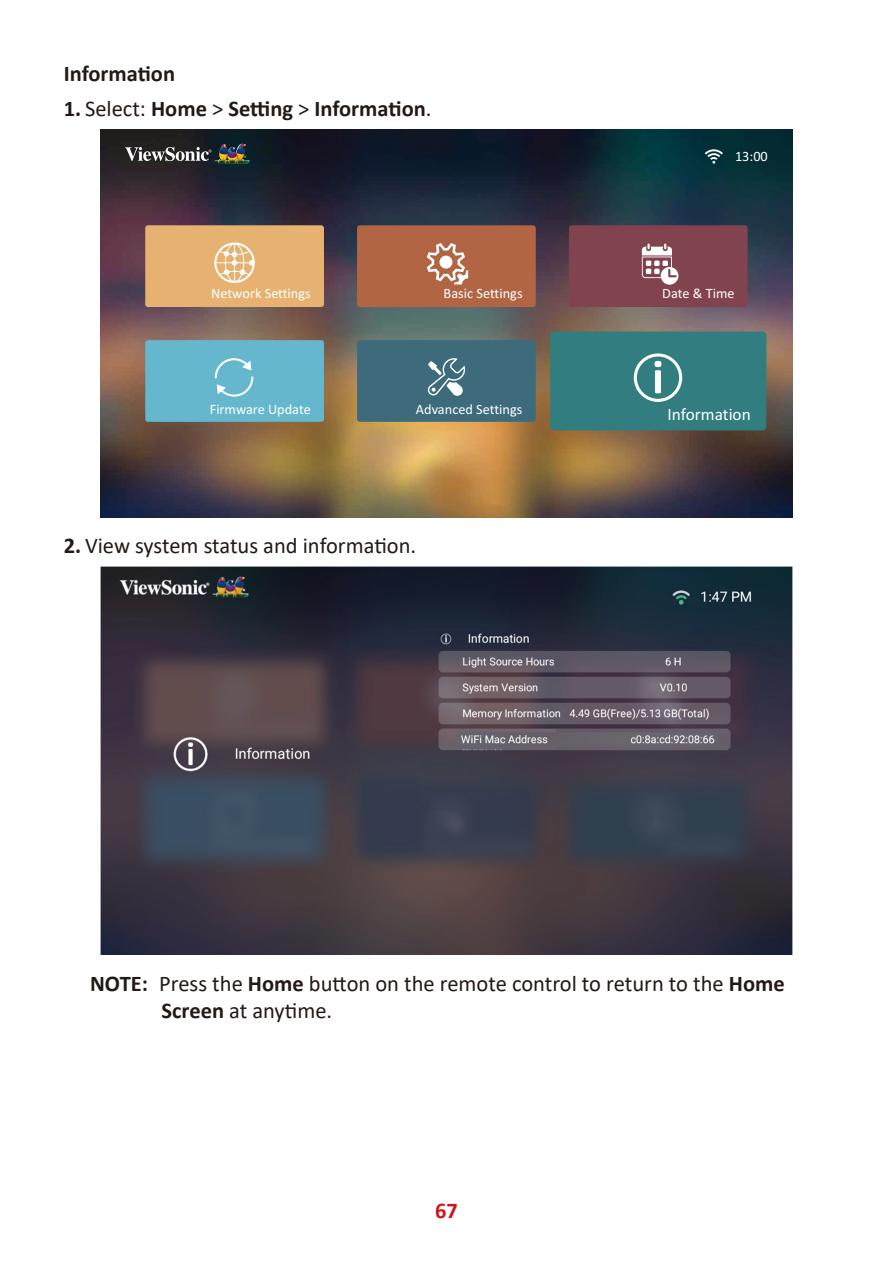
<style>
.page{position:relative;width:893px;height:1263px;background:#fff}
.page>*{position:absolute;margin:0;border:0;box-sizing:border-box;transform-origin:0 0}
.Note{font:22.5px/27px "Calibri";color:#231916}
.Heading_4{font:700 22.5px "Calibri";color:#231916}
.t1{font:700 22.5px "Calibri";color:#d1131c}
.t2{font:17.25px "Calibri";letter-spacing:-.005em;color:#fff}
.t3{font:14.25px "Calibri";color:#fff}
.s1{font-weight:400}
.s2{font-weight:700}
</style>
<div class="page">
<img style="left:101px;top:129px;width:691px;height:389px">
<svg style="left:125px;top:147px;width:87px;height:14px"></svg>
<img style="left:215px;top:144px;width:27px;height:20px">
<div style="left:357px;top:225px;width:179px;height:82px;background:#b16543;border-radius:3px"></div>
<svg style="left:427px;top:243px;width:41px;height:41px"></svg>
<div style="left:439px;top:256px;width:13px;height:13px;background:#fff;border-radius:50%"></div>
<div style="left:145px;top:225px;width:179px;height:82px;background:#e7b271;border-radius:3px"></div>
<div style="left:214px;top:242px;width:41px;height:41px;border:2px solid #fff;border-radius:50%"></div>
<svg style="left:214px;top:243px;width:41px;height:40px"></svg>
<div style="left:569px;top:225px;width:179px;height:82px;background:#81434e;border-radius:3px"></div>
<svg style="left:642px;top:244px;width:36px;height:41px"></svg>
<div style="left:357px;top:340px;width:179px;height:82px;background:#3d6b7c;border-radius:3px"></div>
<svg style="left:428px;top:358px;width:37px;height:38px"></svg>
<div style="left:550px;top:332px;width:216px;height:98px;background:#317d7f;border-radius:3px"></div>
<svg style="left:634px;top:353px;width:48px;height:49px"></svg>
<div style="left:145px;top:340px;width:179px;height:82px;background:#65b7ce;border-radius:3px"></div>
<svg style="left:215px;top:358px;width:38px;height:39px"></svg>
<svg style="left:705px;top:148px;width:18px;height:16px"></svg>
<img style="left:101px;top:566px;width:691px;height:389px">
<p class="Heading_4" style="left:64px;top:57px;width:113px">Information</p>
<p class="Heading_4" style="left:64px;top:93px;width:369px">1. <span class="s1">Select:</span> Home <span class="s1">&gt;</span> Setting <span class="s1">&gt;</span> Information<span class="s1">.</span></p>
<p class="t3" style="left:735px;top:146px;width:34px">13:00</p>
<p class="t3" style="left:211px;top:284px;width:101px">Network Settings</p>
<p class="t3" style="left:444px;top:284px;width:80px">Basic Settings</p>
<p class="t3" style="left:662px;top:284px;width:74px">Date &amp; Time</p>
<p class="t3" style="left:210px;top:399px;width:102px">Firmware Update</p>
<p class="t3" style="left:416px;top:399px;width:108px">Advanced Settings</p>
<p class="t2" style="left:667px;top:403px;width:85px">Information</p>
<p class="Note" style="left:64px;top:532px;width:354px"><span class="s2">2.</span> View system status and information.</p>
<p class="Note" style="left:162px;top:969px;width:625px;text-indent:-71px"><span class="s2">NOTE:</span> Press the <span class="s2">Home</span> button on the remote control to return to the <span class="s2">Home<br>Screen</span> at anytime.</p>
<p class="t1" style="left:435px;top:1194px;width:24px">67</p>
</div>
